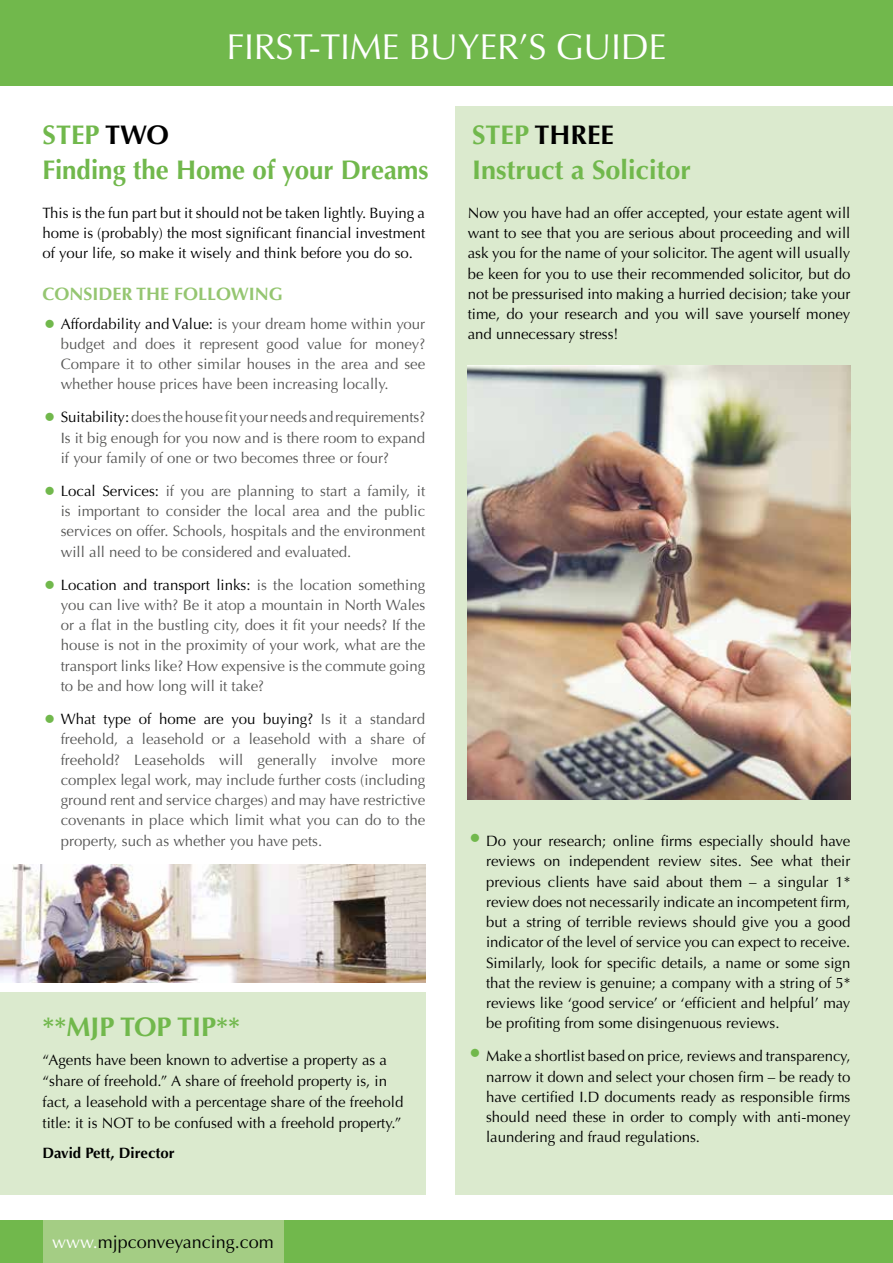
<style>
.page{position:relative;width:893px;height:1263px;background:#fff}
.page>*{position:absolute;margin:0;border:0;box-sizing:border-box;transform-origin:0 0}
.t1{font:36px "Optima";letter-spacing:-.01em;color:#fff}
.t2{font:700 27px/35.2px "Optima";color:#71b84c}
.t3{font:18px "Optima";color:#000}
.t4{font:700 18px "Optima";color:#95c671}
.t5{font:15px/20.2px "Optima";color:#000;text-align:justify}
.t6{font:15px/20.2px "Optima";color:#575756;text-align:justify}
.t7{font:700 15px "Optima";color:#000}
.s1{color:#000}
.s2{font-size:24px;color:#71b84c}
.s3{color:#fff}
</style>
<div class="page">
<div style="left:0;top:0;width:893px;height:85px;background:#71b84c"></div>
<div style="left:0;top:1220px;width:893px;height:43px;background:#71b84c"></div>
<div style="left:43px;top:1220px;width:240px;height:43px;background:#a4cd84"></div>
<div style="left:455px;top:106px;width:438px;height:1089px;background:#dbeace"></div>
<div style="left:0;top:992px;width:425px;height:203px;background:#dbeace"></div>
<img style="left:0;top:865px;width:425px;height:117px">
<img style="left:468px;top:365px;width:382px;height:434px">
<h1 class="t1" style="left:227px;top:26px;width:441px">FIRST-TIME BUYER’S GUIDE</h1>
<h2 class="t2" style="left:43px;top:117px;width:388px">STEP <span class="s1">TWO<br></span>Finding the Home of your Dreams</h2>
<h2 class="t2" style="left:472px;top:117px;width:221px">STEP <span class="s1">THREE<br></span>Instruct a Solicitor</h2>
<p class="t5" style="left:468px;top:203px;width:384px">Now you have had an offer accepted, your estate agent will want to see that you are serious about proceeding and will ask you for the name of your solicitor. The agent will usually be keen for you to use their recommended solicitor, but do not be pressurised into making a hurried decision; take your time, do your research and you will save yourself money and unnecessary stress!</p>
<p class="t5" style="left:43px;top:203px;width:384px">This is the fun part but it should not be taken lightly. Buying a home is (probably) the most significant financial investment of your life, so make it wisely and think before you do so.</p>
<p class="t4" style="left:43px;top:283px;width:242px">CONSIDER THE FOLLOWING</p>
<p class="t6" style="left:61px;top:314px;width:366px;text-indent:-18px"><span class="s2">•</span> <span class="s1">Affordability and Value:</span> is your dream home within your budget and does it represent good value for money?<br>Compare it to other similar houses in the area and see whether house prices have been increasing locally.</p>
<p class="t6" style="left:61px;top:407px;width:366px;text-indent:-18px"><span class="s2">•</span> <span class="s1">Suitability:</span> does the house fit your needs and requirements?<br>Is it big enough for you now and is there room to expand if your family of one or two becomes three or four?</p>
<p class="t6" style="left:61px;top:481px;width:366px;text-indent:-18px"><span class="s2">•</span> <span class="s1">Local Services:</span> if you are planning to start a family, it is important to consider the local area and the public services on offer. Schools, hospitals and the environment will all need to be considered and evaluated.</p>
<p class="t6" style="left:61px;top:575px;width:366px;text-indent:-18px"><span class="s2">•</span> <span class="s1">Location and transport links:</span> is the location something you can live with? Be it atop a mountain in North Wales or a flat in the bustling city, does it fit your needs? If the house is not in the proximity of your work, what are the transport links like? How expensive is the commute going to be and how long will it take?</p>
<p class="t6" style="left:61px;top:709px;width:366px;text-indent:-18px"><span class="s2">•</span> <span class="s1">What type of home are you buying?</span> Is it a standard freehold, a leasehold or a leasehold with a share of freehold? Leaseholds will generally involve more complex legal work, may include further costs (including ground rent and service charges) and may have restrictive covenants in place which limit what you can do to the property, such as whether you have pets.</p>
<p class="t5" style="left:486px;top:831px;width:366px;text-indent:-18px"><span class="s2">•</span> Do your research; online firms especially should have reviews on independent review sites. See what their previous clients have said about them – a singular 1* review does not necessarily indicate an incompetent firm, but a string of terrible reviews should give you a good indicator of the level of service you can expect to receive.<br>Similarly, look for specific details, a name or some sign that the review is genuine; a company with a string of 5* reviews like ‘good service’ or ‘efficient and helpful’ may be profiting from some disingenuous reviews.</p>
<p class="t5" style="left:486px;top:1046px;width:366px;text-indent:-18px"><span class="s2">•</span> Make a shortlist based on price, reviews and transparency, narrow it down and select your chosen firm – be ready to have certified I.D documents ready as responsible firms should need these in order to comply with anti-money laundering and fraud regulations.</p>
<h2 class="t2" style="left:43px;top:1009px;width:199px">**MJP TOP TIP**</h2>
<p class="t5" style="left:43px;top:1050px;width:362px;line-height:21px;text-align:left">“Agents have been known to advertise a property as a “share of freehold.” A share of freehold property is, in fact, a leasehold with a percentage share of the freehold title: it is NOT to be confused with a freehold property.”</p>
<p class="t7" style="left:43px;top:1144px;width:134px">David Pett, Director</p>
<p class="t3" style="left:52px;top:1231px;width:223px"><span class="s3">www.</span>mjpconveyancing.com</p>
</div>
